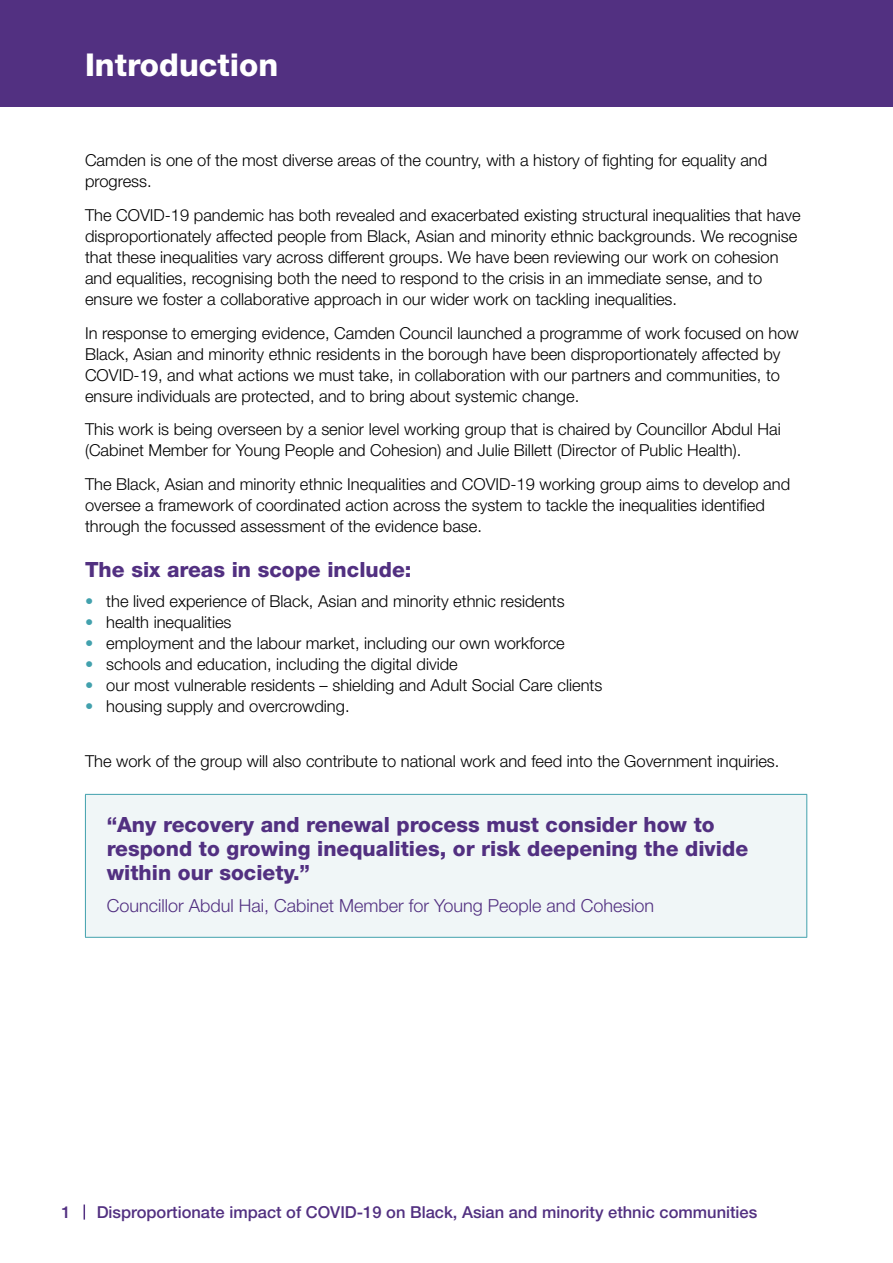
<style>
.page{position:relative;width:893px;height:1263px;background:#fff}
.page>*{position:absolute;margin:0;border:0;box-sizing:border-box;transform-origin:0 0}
.t1{font:800 31.5px "Helvetica Neue";color:#fff}
.t2{font:800 21px/24px "Helvetica Neue";color:#523081}
.t3{font:300 18px "Helvetica Neue";color:#523081}
.t4{font:300 16.5px/21px "Helvetica Neue";color:#000}
.t5{font:500 16.5px "Helvetica Neue";color:#523081}
.s1{color:#42a1ad}
</style>
<div class="page">
<svg style="left:84px;top:1204px;width:1px;height:15px"></svg>
<div style="left:85px;top:794px;width:722px;height:143px;background:#f0f6f7"></div>
<hr style="left:85px;top:794px;width:722px;height:1px;background:#42a1ad">
<hr style="left:85px;top:795px;width:1px;height:142px;background:#42a1ad">
<hr style="left:806px;top:795px;width:1px;height:142px;background:#42a1ad">
<hr style="left:85px;top:937px;width:722px;height:1px;background:#42a1ad">
<div style="left:0;top:21px;width:893px;height:85px;background:#523081"></div>
<div style="left:0;top:0;width:893px;height:21px;background:#523081"></div>
<h1 class="t1" style="left:85px;top:46px;width:195px">Introduction</h1>
<p class="t4" style="left:85px;top:149px;width:684px">Camden is one of the most diverse areas of the country, with a history of fighting for equality and progress.</p>
<p class="t4" style="left:85px;top:204px;width:717px">The COVID-19 pandemic has both revealed and exacerbated existing structural inequalities that have disproportionately affected people from Black, Asian and minority ethnic backgrounds. We recognise that these inequalities vary across different groups. We have been reviewing our work on cohesion and equalities, recognising both the need to respond to the crisis in an immediate sense, and to ensure we foster a collaborative approach in our wider work on tackling inequalities.</p>
<p class="t4" style="left:85px;top:322px;width:715px">In response to emerging evidence, Camden Council launched a programme of work focused on how Black, Asian and minority ethnic residents in the borough have been disproportionately affected by COVID-19, and what actions we must take, in collaboration with our partners and communities, to ensure individuals are protected, and to bring about systemic change.</p>
<p class="t4" style="left:85px;top:419px;width:697px">This work is being overseen by a senior level working group that is chaired by Councillor Abdul Hai (Cabinet Member for Young People and Cohesion) and Julie Billett (Director of Public Health).</p>
<p class="t4" style="left:85px;top:473px;width:707px">The Black, Asian and minority ethnic Inequalities and COVID-19 working group aims to develop and oversee a framework of coordinated action across the system to tackle the inequalities identified through the focussed assessment of the evidence base.</p>
<p class="t2" style="left:85px;top:558px;width:328px">The six areas in scope include:</p>
<p class="t4" style="left:85px;top:590px;width:481px"><span class="s1">•</span> the lived experience of Black, Asian and minority ethnic residents</p>
<p class="t4" style="left:85px;top:611px;width:148px"><span class="s1">•</span> health inequalities</p>
<p class="t4" style="left:85px;top:632px;width:481px"><span class="s1">•</span> employment and the labour market, including our own workforce</p>
<p class="t4" style="left:85px;top:653px;width:374px"><span class="s1">•</span> schools and education, including the digital divide</p>
<p class="t4" style="left:85px;top:674px;width:519px"><span class="s1">•</span> our most vulnerable residents – shielding and Adult Social Care clients</p>
<p class="t4" style="left:85px;top:695px;width:266px"><span class="s1">•</span> housing supply and overcrowding.</p>
<p class="t4" style="left:85px;top:750px;width:696px">The work of the group will also contribute to national work and feed into the Government inquiries.</p>
<p class="t2" style="left:107px;top:812px;width:643px">“Any recovery and renewal process must consider how to respond to growing inequalities, or risk deepening the divide within our society.”</p>
<p class="t3" style="left:107px;top:895px;width:549px">Councillor Abdul Hai, Cabinet Member for Young People and Cohesion</p>
<p class="t5" style="left:62px;top:1203px;width:11px">1</p>
<p class="t5" style="left:97px;top:1203px;width:662px">Disproportionate impact of COVID-19 on Black, Asian and minority ethnic communities</p>
</div>
